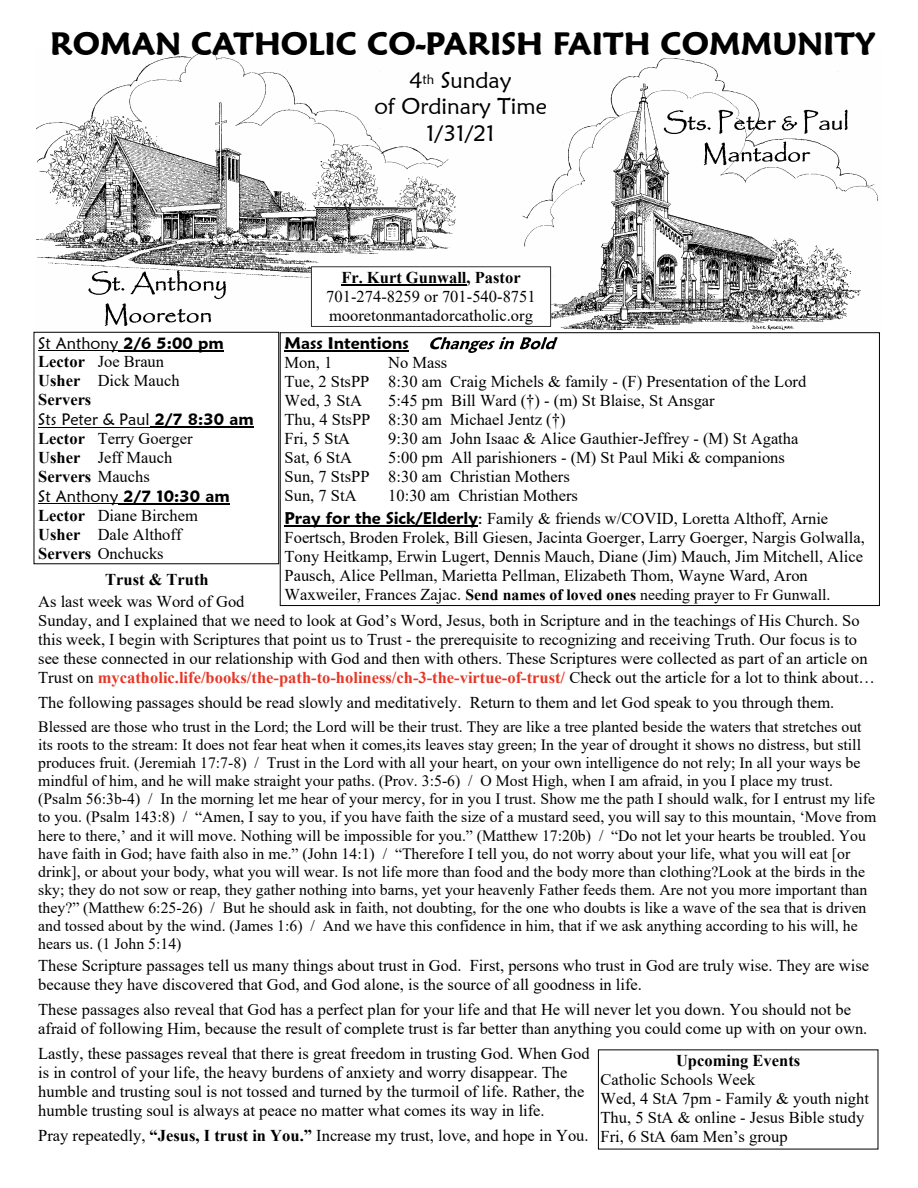
<style>
.page{position:relative;width:918px;height:1188px;background:#fff}
.page>*{position:absolute;margin:0;border:0;box-sizing:border-box;transform-origin:0 0}
.t1{font:600 31.5px "Maiandra GD";color:#000}
.t2{font:22.5px/27px "Maiandra GD";color:#000;text-align:center}
.t3{font:16.5px/18.9px "Times New Roman";color:#000}
.t4{font:700 16.5px/18.9px "Times New Roman";color:#000}
.t5{font:16.5px "Maiandra GD";color:#000}
.t6{font:600 16.5px "Maiandra GD";color:#000}
.t7{font:15.75px/18.1px "Times New Roman";color:#000}
.s1{font-weight:600}
.s2{font-weight:400}
.s3{font-weight:700}
.s4{font-family:"Maiandra GD";font-weight:600}
.s5{font-family:"Maiandra GD"}
.s6{font-size:16.5px}
.s7{font-weight:700;color:#e63726}
</style>
<div class="page">
<img style="left:37px;top:51px;width:841px;height:283px">
<div style="left:34px;top:332px;width:245px;height:232px;border:1px solid #000"></div>
<hr style="left:38px;top:350px;width:80px;height:1px;background:#000">
<hr style="left:118px;top:350px;width:106px;height:1px;background:#000">
<hr style="left:38px;top:427px;width:112px;height:1px;background:#000">
<hr style="left:150px;top:426px;width:104px;height:2px;background:#000">
<hr style="left:38px;top:503px;width:80px;height:1px;background:#000">
<hr style="left:118px;top:503px;width:112px;height:2px;background:#000">
<div style="left:280px;top:332px;width:600px;height:274px;border:1px solid #000"></div>
<hr style="left:285px;top:350px;width:124px;height:2px;background:#000">
<svg style="left:430px;top:337px;width:84px;height:16px"></svg>
<svg style="left:520px;top:337px;width:38px;height:12px"></svg>
<hr style="left:285px;top:525px;width:193px;height:2px;background:#000">
<div style="left:311px;top:267px;width:240px;height:59px;background:#fff"></div>
<div style="left:311px;top:266px;width:240px;height:61px;border:1px solid #000"></div>
<hr style="left:341px;top:284px;width:126px;height:2px;background:#000">
<h1 class="t1" style="left:50px;top:31px;width:827px">ROMAN CATHOLIC CO-PARISH FAITH COMMUNITY</h1>
<h2 class="t2" style="left:374px;top:68px;width:174px">4<sup>th</sup> Sunday<br>of Ordinary Time<br>1/31/21</h2>
<p class="t4" style="left:341px;top:270px;width:181px">Fr. Kurt Gunwall, Pastor</p>
<p class="t3" style="left:326px;top:289px;width:211px">701-274-8259 or 701-540-8751 mooretonmantadorcatholic.org</p>
<p class="t5" style="left:38px;top:336px;width:187px">St Anthony <span class="s1">2/6 5:00 pm</span></p>
<p class="t4" style="left:38px;top:354px;width:143px">Lector <span class="s2">Joe Braun<br></span>Usher <span class="s2">Dick Mauch<br></span>Servers</p>
<p class="t5" style="left:38px;top:413px;width:217px">Sts Peter &amp; Paul <span class="s1">2/7 8:30 am</span></p>
<p class="t3" style="left:38px;top:431px;width:156px"><span class="s3">Lector</span> Terry Goerger<br><span class="s3">Usher</span> Jeff Mauch<br><span class="s3">Servers</span> Mauchs</p>
<p class="t6" style="left:38px;top:490px;width:193px"><span class="s2">St Anthony</span> 2/7 10:30 am</p>
<p class="t3" style="left:38px;top:507px;width:161px"><span class="s3">Lector</span> Diane Birchem<br><span class="s3">Usher</span> Dale Althoff<br><span class="s3">Servers</span> Onchucks</p>
<p class="t6" style="left:285px;top:337px;width:126px">Mass Intentions</p>
<p class="t3" style="left:285px;top:354px;width:49px">Mon, 1</p>
<p class="t3" style="left:285px;top:354px;width:523px;text-indent:104px">No Mass<br>Tue, 2 StsPP 8:30 am Craig Michels &amp; family - (F) Presentation of the Lord<br>Wed, 3 StA</p>
<p class="t3" style="left:285px;top:392px;width:432px;text-indent:104px">5:45 pm Bill Ward (†) - (m) St Blaise, St Ansgar<br>Thu, 4 StsPP 8:30 am Michael Jentz (†)<br>Fri, 5 StA</p>
<p class="t3" style="left:388px;top:430px;width:412px">9:30 am John Isaac &amp; Alice Gauthier-Jeffrey - (M) St Agatha</p>
<p class="t3" style="left:285px;top:449px;width:502px;text-indent:104px">5:00 pm All parishioners - (M) St Paul Miki &amp; companions<br>Sun, 7 StsPP 8:30 am Christian Mothers<br>Sun, 7 StA</p>
<p class="t3" style="left:285px;top:449px;width:69px">Sat, 6 StA</p>
<p class="t3" style="left:285px;top:485px;width:545px;line-height:23.7px;text-indent:104px">10:30 am Christian Mothers<br><span class="s4">Pray for the Sick/Elderly</span><span class="s5">:</span> Family &amp; friends w/COVID, Loretta Althoff, Arnie</p>
<p class="t3" style="left:285px;top:530px;width:582px;text-align:justify">Foertsch, Broden Frolek, Bill Giesen, Jacinta Goerger, Larry Goerger, Nargis Golwalla, Tony Heitkamp, Erwin Lugert, Dennis Mauch, Diane (Jim) Mauch, Jim Mitchell, Alice Pausch, Alice Pellman, Marietta Pellman, Elizabeth Thom, Wayne Ward, Aron</p>
<p class="t7" style="left:285px;top:587px;width:548px"><span class="s6">Waxweiler, Frances Zajac.</span> <span class="s3">Send names of loved ones</span> needing prayer to Fr Gunwall.</p>
<p class="t4" style="left:105px;top:572px;width:105px">Trust &amp; Truth</p>
<p class="t3" style="left:38px;top:593px;width:838px">As last week was Word of God<br>Sunday, and I explained that we need to look at God’s Word, Jesus, both in Scripture and in the teachings of His Church. So this week, I begin with Scriptures that point us to Trust - the prerequisite to recognizing and receiving Truth. Our focus is to see these connected in our relationship with God and then with others. These Scriptures were collected as part of an article on Trust on <span class="s7">mycatholic.life/books/the-path-to-holiness/ch-3-the-virtue-of-trust/</span> Check out the article for a lot to think about…</p>
<p class="t3" style="left:38px;top:694px;width:798px">The following passages should be read slowly and meditatively. Return to them and let God speak to you through them.</p>
<p class="t7" style="left:38px;top:719px;width:840px">Blessed are those who trust in the Lord; the Lord will be their trust. They are like a tree planted beside the waters that stretches out its roots to the stream: It does not fear heat when it comes,its leaves stay green; In the year of drought it shows no distress, but still produces fruit. (Jeremiah 17:7-8) / Trust in the Lord with all your heart, on your own intelligence do not rely; In all your ways be mindful of him, and he will make straight your paths. (Prov. 3:5-6) / O Most High, when I am afraid, in you I place my trust. (Psalm 56:3b-4) / In the morning let me hear of your mercy, for in you I trust. Show me the path I should walk, for I entrust my life to you. (Psalm 143:8) / “Amen, I say to you, if you have faith the size of a mustard seed, you will say to this mountain, ‘Move from here to there,’ and it will move. Nothing will be impossible for you.” (Matthew 17:20b) / “Do not let your hearts be troubled. You have faith in God; have faith also in me.” (John 14:1) / “Therefore I tell you, do not worry about your life, what you will eat [or drink], or about your body, what you will wear. Is not life more than food and the body more than clothing?Look at the birds in the sky; they do not sow or reap, they gather nothing into barns, yet your heavenly Father feeds them. Are not you more important than they?” (Matthew 6:25-26) / But he should ask in faith, not doubting, for the one who doubts is like a wave of the sea that is driven and tossed about by the wind. (James 1:6) / And we have this confidence in him, that if we ask anything according to his will, he hears us. (1 John 5:14)</p>
<p class="t3" style="left:38px;top:957px;width:832px">These Scripture passages tell us many things about trust in God. First, persons who trust in God are truly wise. They are wise because they have discovered that God, and God alone, is the source of all goodness in life.</p>
<p class="t3" style="left:38px;top:1001px;width:831px">These passages also reveal that God has a perfect plan for your life and that He will never let you down. You should not be afraid of following Him, because the result of complete trust is far better than anything you could come up with on your own.</p>
<p class="t3" style="left:38px;top:1045px;width:553px">Lastly, these passages reveal that there is great freedom in trusting God. When God is in control of your life, the heavy burdens of anxiety and worry disappear. The humble and trusting soul is not tossed and turned by the turmoil of life. Rather, the humble trusting soul is always at peace no matter what comes its way in life.</p>
<p class="t3" style="left:38px;top:1127px;width:552px">Pray repeatedly, <span class="s3">“Jesus, I trust in You.”</span> Increase my trust, love, and hope in You.</p>
<p class="t4" style="left:676px;top:1053px;width:126px">Upcoming Events</p>
<p class="t3" style="left:601px;top:1072px;width:270px">Catholic Schools Week<br>Wed, 4 StA 7pm - Family &amp; youth night<br>Thu, 5 StA &amp; online - Jesus Bible study<br>Fri, 6 StA 6am Men’s group</p>
</div>
